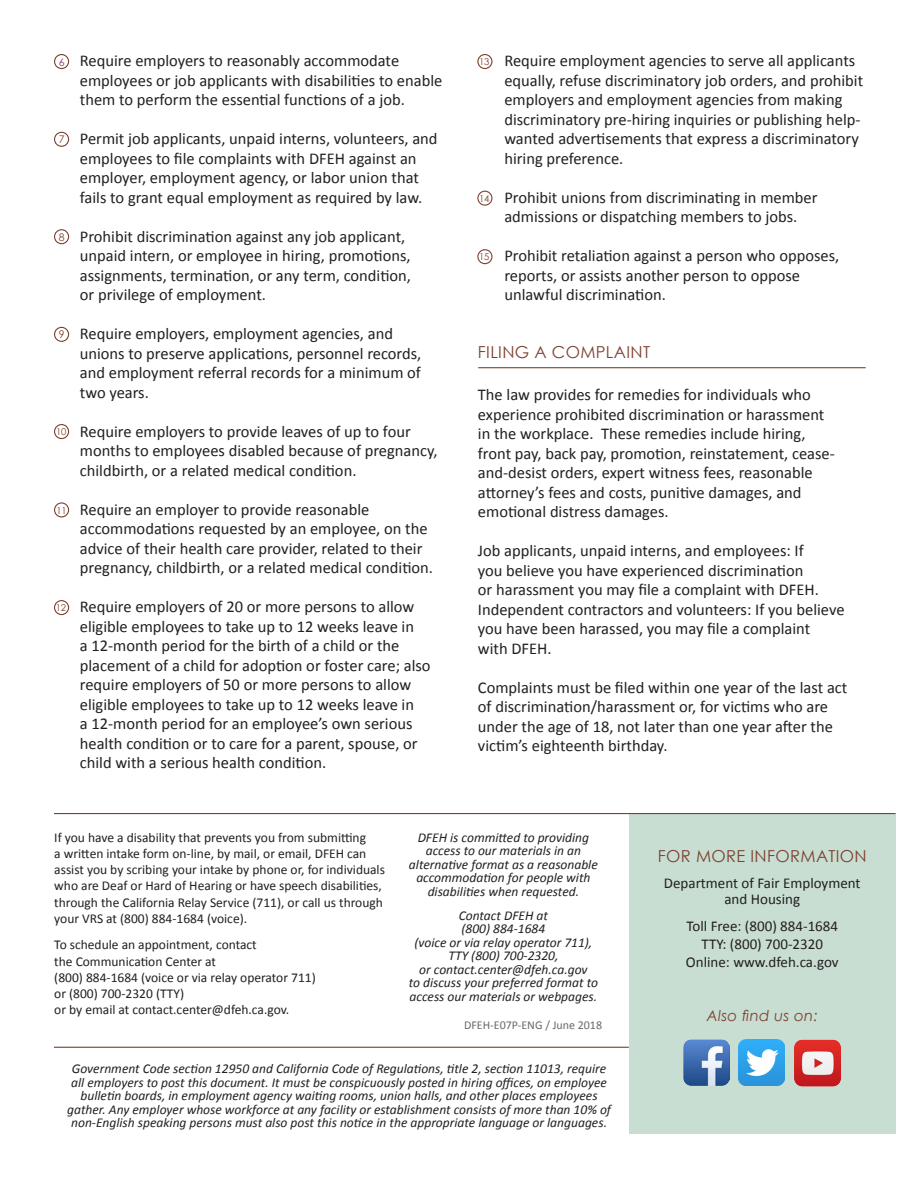
<style>
.page{position:relative;width:918px;height:1188px;background:#fff}
.page>*{position:absolute;margin:0;border:0;box-sizing:border-box;transform-origin:0 0}
.t1{font:16.5px/19.5px "Calibri";color:#231f20}
.t2{font:16.5px "Century Gothic";letter-spacing:.02em;color:#7d4130}
.t3{font:15px "Calibri";color:#231f20}
.t4{font:italic 15px "Century Gothic";letter-spacing:.02em;color:#7d4130}
.t5{font:italic 13.5px/13.5px "Calibri";color:#231f20;text-align:center}
.t6{font:13.5px/16.2px "Calibri";color:#231f20}
.t7{font:12px "Calibri";color:#69696c}
.t8{font:10.5px "Century Gothic";color:#7d4130}
.t9{font:10.5px "Century Gothic";color:#8d3a68}
.t10{font:9.45px "Century Gothic";letter-spacing:-.025em;color:#7d4130}
</style>
<div class="page">
<div style="left:629px;top:814px;width:267px;height:320px;background:#c8ded2"></div>
<img style="left:739px;top:1040px;width:46px;height:46px">
<img style="left:794px;top:1039px;width:47px;height:47px">
<img style="left:684px;top:1040px;width:46px;height:46px">
<div style="left:54px;top:327px;width:15px;height:15px;border:1px solid #7d4130;border-radius:50%"></div>
<div style="left:54px;top:229px;width:15px;height:15px;border:1px solid #7d4130;border-radius:50%"></div>
<div style="left:54px;top:132px;width:15px;height:15px;border:1px solid #7d4130;border-radius:50%"></div>
<div style="left:54px;top:54px;width:15px;height:15px;border:1px solid #7d4130;border-radius:50%"></div>
<div style="left:54px;top:424px;width:15px;height:15px;border:1px solid #7d4130;border-radius:50%"></div>
<div style="left:54px;top:502px;width:15px;height:15px;border:1px solid #7d4130;border-radius:50%"></div>
<div style="left:54px;top:600px;width:15px;height:15px;border:1px solid #7d4130;border-radius:50%"></div>
<div style="left:477px;top:191px;width:16px;height:15px;border:1px solid #7d4130;border-radius:50%"></div>
<div style="left:477px;top:54px;width:16px;height:15px;border:1px solid #7d4130;border-radius:50%"></div>
<div style="left:477px;top:249px;width:16px;height:15px;border:1px solid #7d4130;border-radius:50%"></div>
<hr style="left:478px;top:367px;width:388px;height:1px;background:#7d4130">
<hr style="left:54px;top:813px;width:842px;height:1px;background:#7d4130">
<hr style="left:54px;top:1047px;width:575px;height:1px;background:#7d4130">
<p class="t9" style="left:59px;top:54px;width:7px">6</p>
<p class="t8" style="left:59px;top:132px;width:7px">7</p>
<p class="t8" style="left:59px;top:230px;width:7px">8</p>
<p class="t8" style="left:59px;top:327px;width:7px">9</p>
<p class="t10" style="left:56px;top:425px;width:12px">10</p>
<p class="t10" style="left:57px;top:504px;width:12px">11</p>
<p class="t10" style="left:56px;top:601px;width:12px">12</p>
<p class="t1" style="left:80px;top:51px;width:364px">Require employers to reasonably accommodate employees or job applicants with disabilities to enable them to perform the essential functions of a job.</p>
<p class="t1" style="left:80px;top:129px;width:359px">Permit job applicants, unpaid interns, volunteers, and employees to file complaints with DFEH against an employer, employment agency, or labor union that fails to grant equal employment as required by law.</p>
<p class="t1" style="left:80px;top:227px;width:333px">Prohibit discrimination against any job applicant, unpaid intern, or employee in hiring, promotions, assignments, termination, or any term, condition,</p>
<p class="t1" style="left:80px;top:285px;width:188px">or privilege of employment.</p>
<p class="t1" style="left:80px;top:324px;width:315px">Require employers, employment agencies, and</p>
<p class="t1" style="left:80px;top:344px;width:343px;text-align:justify">unions to preserve applications, personnel records, and employment referral records for a minimum of two years.</p>
<p class="t1" style="left:80px;top:422px;width:359px">Require employers to provide leaves of up to four months to employees disabled because of pregnancy, childbirth, or a related medical condition.</p>
<p class="t1" style="left:80px;top:500px;width:355px">Require an employer to provide reasonable accommodations requested by an employee, on the advice of their health care provider, related to their pregnancy, childbirth, or a related medical condition.</p>
<p class="t1" style="left:80px;top:597px;width:352px">Require employers of 20 or more persons to allow eligible employees to take up to 12 weeks leave in<br>a 12-month period for the birth of a child or the placement of a child for adoption or foster care; also require employers of 50 or more persons to allow eligible employees to take up to 12 weeks leave in<br>a 12-month period for an employee’s own serious health condition or to care for a parent, spouse, or child with a serious health condition.</p>
<p class="t10" style="left:479px;top:55px;width:12px">13</p>
<p class="t10" style="left:479px;top:192px;width:12px">14</p>
<p class="t10" style="left:479px;top:250px;width:12px">15</p>
<p class="t1" style="left:504px;top:51px;width:360px">Require employment agencies to serve all applicants equally, refuse discriminatory job orders, and prohibit employers and employment agencies from making discriminatory pre-hiring inquiries or publishing help&shy;wanted advertisements that express a discriminatory hiring preference.</p>
<p class="t1" style="left:504px;top:188px;width:315px">Prohibit unions from discriminating in member admissions or dispatching members to jobs.</p>
<p class="t1" style="left:504px;top:246px;width:336px">Prohibit retaliation against a person who opposes, reports, or assists another person to oppose</p>
<p class="t1" style="left:504px;top:285px;width:163px">unlawful discrimination.</p>
<p class="t2" style="left:478px;top:340px;width:174px">FILING A COMPLAINT</p>
<p class="t1" style="left:478px;top:385px;width:358px">The law provides for remedies for individuals who experience prohibited discrimination or harassment in the workplace. These remedies include hiring, front pay, back pay, promotion, reinstatement, cease&shy;and-desist orders, expert witness fees, reasonable attorney’s fees and costs, punitive damages, and emotional distress damages.</p>
<p class="t1" style="left:478px;top:541px;width:368px">Job applicants, unpaid interns, and employees: If<br>you believe you have experienced discrimination<br>or harassment you may file a complaint with DFEH.<br>Independent contractors and volunteers: If you believe you have been harassed, you may file a complaint</p>
<p class="t1" style="left:478px;top:639px;width:75px">with DFEH.</p>
<p class="t1" style="left:478px;top:678px;width:371px">Complaints must be filed within one year of the last act of discrimination/harassment or, for victims who are under the age of 18, not later than one year after the victim’s eighteenth birthday.</p>
<p class="t6" style="left:54px;top:829px;width:332px">If you have a disability that prevents you from submitting<br>a written intake form on-line, by mail, or email, DFEH can assist you by scribing your intake by phone or, for individuals who are Deaf or Hard of Hearing or have speech disabilities, through the California Relay Service (711), or call us through your VRS at (800) 884-1684 (voice).</p>
<p class="t6" style="left:54px;top:937px;width:204px">To schedule an appointment, contact</p>
<p class="t6" style="left:54px;top:953px;width:163px">the Communication Center at</p>
<p class="t6" style="left:54px;top:969px;width:263px">(800) 884-1684 (voice or via relay operator 711)</p>
<p class="t6" style="left:54px;top:985px;width:131px">or (800) 700-2320 (TTY)</p>
<p class="t6" style="left:54px;top:1002px;width:237px">or by email at contact.center@dfeh.ca.gov.</p>
<p class="t5" style="left:409px;top:830px;width:190px">DFEH is committed to providing access to our materials in an alternative format as a reasonable accommodation for people with disabilities when requested.</p>
<p class="t5" style="left:459px;top:908px;width:91px">Contact DFEH at</p>
<p class="t5" style="left:414px;top:921px;width:179px">(800) 884-1684<br>(voice or via relay operator 711),<br>TTY (800) 700-2320,<br>or contact.center@dfeh.ca.gov</p>
<p class="t5" style="left:409px;top:975px;width:191px;text-align:left">to discuss your preferred format to access our materials or webpages.</p>
<p class="t7" style="left:464px;top:1017px;width:140px">DFEH-E07P-ENG / June 2018</p>
<p class="t5" style="left:67px;top:1061px;width:545px">Government Code section 12950 and California Code of Regulations, title 2, section 11013, require all employers to post this document. It must be conspicuously posted in hiring offices, on employee bulletin boards, in employment agency waiting rooms, union halls, and other places employees gather. Any employer whose workforce at any facility or establishment consists of more than 10% of non-English speaking persons must also post this notice in the appropriate language or languages.</p>
<p class="t2" style="left:658px;top:845px;width:211px">FOR MORE INFORMATION</p>
<p class="t3" style="left:664px;top:873px;width:198px">Department of Fair Employment</p>
<p class="t3" style="left:724px;top:890px;width:77px">and Housing</p>
<p class="t3" style="left:687px;top:917px;width:153px">Toll Free: (800) 884-1684</p>
<p class="t3" style="left:702px;top:935px;width:123px">TTY: (800) 700-2320</p>
<p class="t3" style="left:686px;top:953px;width:154px">Online: www.dfeh.ca.gov</p>
<p class="t4" style="left:707px;top:1005px;width:113px">Also find us on:</p>
</div>
